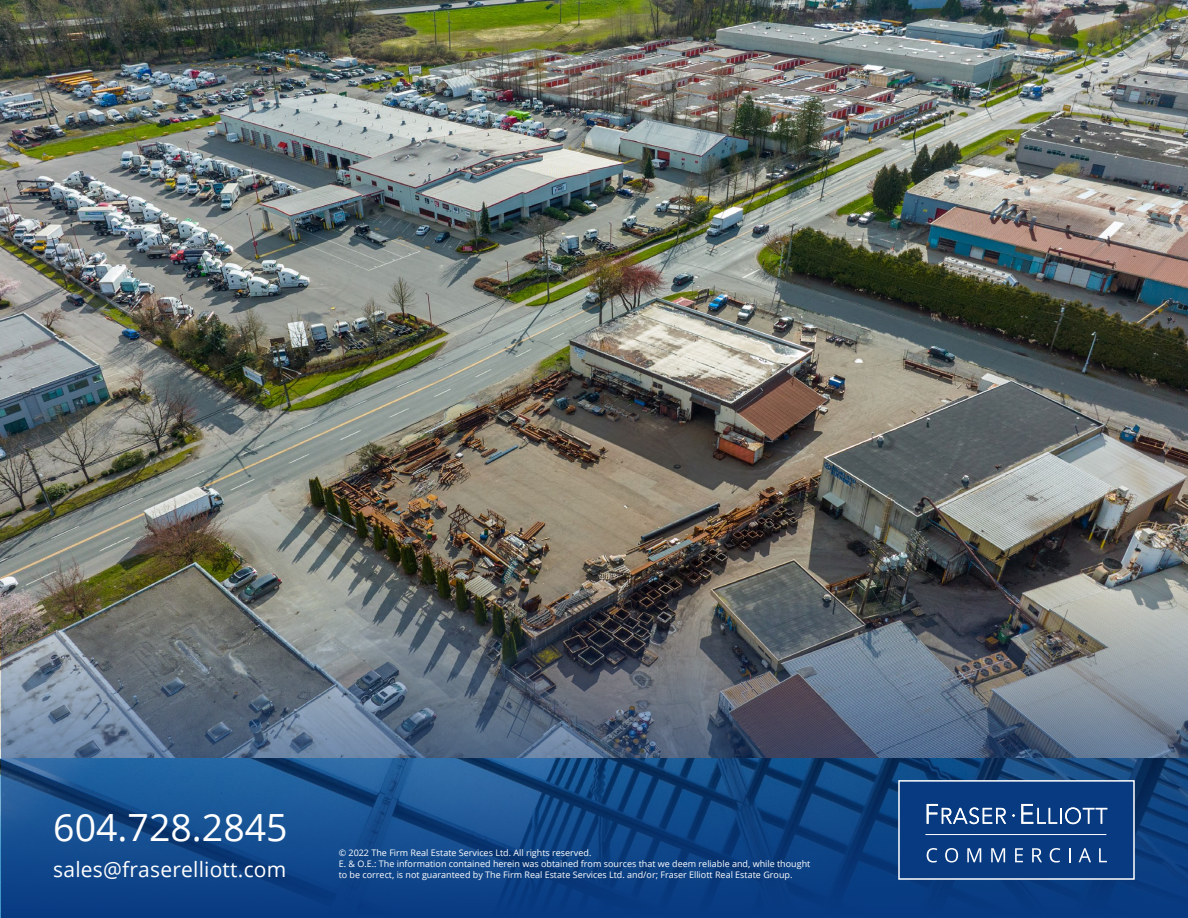
<style>
.page{position:relative;width:1188px;height:918px;background:#fff}
.page>*{position:absolute;margin:0;border:0;box-sizing:border-box;transform-origin:0 0}
.t1{font:37.5px "Open Sans";color:#fff}
.t2{font:21px "Open Sans";letter-spacing:.01em;color:#fff}
.t3{font:9px/10.8px "Open Sans";color:#fff}
</style>
<div class="page">
<img style="left:0;top:0;width:1188px;height:758px">
<img style="left:1px;top:548px;width:1187px;height:370px">
<div style="left:898px;top:780px;width:237px;height:100px;background:#083a82"></div>
<svg style="left:927px;top:804px;width:79px;height:20px"></svg>
<svg style="left:1021px;top:804px;width:86px;height:20px"></svg>
<svg style="left:927px;top:848px;width:10px;height:15px"></svg>
<svg style="left:945px;top:848px;width:13px;height:15px"></svg>
<svg style="left:967px;top:848px;width:14px;height:14px"></svg>
<svg style="left:991px;top:848px;width:14px;height:14px"></svg>
<svg style="left:1015px;top:848px;width:8px;height:14px"></svg>
<svg style="left:1032px;top:848px;width:10px;height:14px"></svg>
<svg style="left:1050px;top:848px;width:10px;height:15px"></svg>
<svg style="left:1069px;top:848px;width:2px;height:14px"></svg>
<svg style="left:1079px;top:848px;width:12px;height:14px"></svg>
<svg style="left:1099px;top:848px;width:8px;height:14px"></svg>
<hr style="left:925px;top:834px;width:181px;height:1px;background:#fff">
<p class="t1" style="left:53px;top:801px;width:236px">604.728.2845</p>
<p class="t2" style="left:53px;top:855px;width:235px">sales@fraserelliott.com</p>
<p class="t3" style="left:339px;top:848px;width:254px">© 2022 The Firm Real Estate Services Ltd. All rights reserved.</p>
<p class="t3" style="left:339px;top:858px;width:473px">E. &amp; O.E.: The information contained herein was obtained from sources that we deem reliable and, while thought to be correct, is not guaranteed by The Firm Real Estate Services Ltd. and/or; Fraser Elliott Real Estate Group.</p>
</div>
